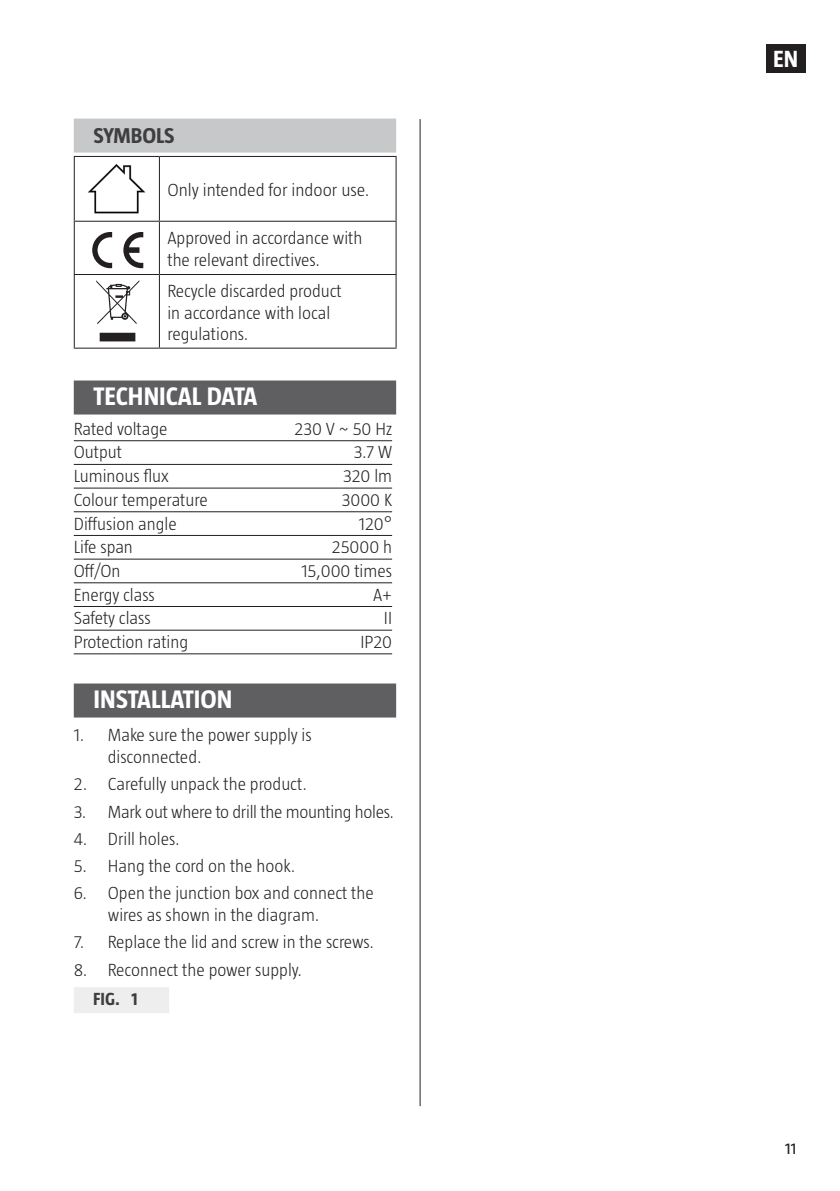
<style>
.page{position:relative;width:840px;height:1191px;background:#fff}
.page>*{position:absolute;margin:0;border:0;box-sizing:border-box;transform-origin:0 0}
.t1{font:700 26px "Taz";color:#fff}
.t2{font:700 24px "Taz";color:#fff}
.t3{font:700 22px "Taz";letter-spacing:-.005em;color:#3e3e3f}
.t4{font:300 18px/21.6px "Taz";color:#231f20}
.t5{font:700 18px "Taz";color:#3e3e3f}
.t6{font:16px "Taz";color:#231f20}
</style>
<div class="page">
<div style="left:765px;top:44px;width:39px;height:29px;background:#231f20"></div>
<hr style="left:419px;top:119px;width:1px;height:987px;background:#231f20">
<div style="left:74px;top:119px;width:322px;height:34px;background:#c7c8ca"></div>
<div style="left:74px;top:380px;width:322px;height:34px;background:#5f5f62"></div>
<hr style="left:74px;top:440px;width:318px;height:1px;background:#231f20">
<hr style="left:74px;top:464px;width:318px;height:1px;background:#231f20">
<hr style="left:74px;top:488px;width:318px;height:1px;background:#231f20">
<hr style="left:74px;top:511px;width:318px;height:1px;background:#231f20">
<hr style="left:74px;top:535px;width:318px;height:1px;background:#231f20">
<hr style="left:74px;top:559px;width:318px;height:1px;background:#231f20">
<hr style="left:74px;top:582px;width:318px;height:1px;background:#231f20">
<hr style="left:74px;top:606px;width:318px;height:1px;background:#231f20">
<hr style="left:74px;top:630px;width:318px;height:1px;background:#231f20">
<hr style="left:74px;top:653px;width:318px;height:1px;background:#231f20">
<div style="left:74px;top:683px;width:322px;height:34px;background:#5f5f62"></div>
<div style="left:74px;top:987px;width:95px;height:26px;background:#eeeeef"></div>
<hr style="left:74px;top:156px;width:85px;height:1px;background:#231f20">
<hr style="left:159px;top:156px;width:237px;height:1px;background:#231f20">
<hr style="left:74px;top:157px;width:1px;height:64px;background:#231f20">
<hr style="left:159px;top:157px;width:1px;height:64px;background:#231f20">
<hr style="left:395px;top:157px;width:1px;height:64px;background:#231f20">
<hr style="left:74px;top:221px;width:85px;height:1px;background:#231f20">
<hr style="left:74px;top:222px;width:1px;height:52px;background:#231f20">
<hr style="left:159px;top:221px;width:237px;height:1px;background:#231f20">
<hr style="left:159px;top:222px;width:1px;height:52px;background:#231f20">
<hr style="left:395px;top:222px;width:1px;height:52px;background:#231f20">
<hr style="left:74px;top:274px;width:85px;height:1px;background:#231f20">
<hr style="left:74px;top:275px;width:1px;height:73px;background:#231f20">
<hr style="left:159px;top:274px;width:237px;height:1px;background:#231f20">
<hr style="left:159px;top:275px;width:1px;height:73px;background:#231f20">
<hr style="left:395px;top:275px;width:1px;height:73px;background:#231f20">
<hr style="left:74px;top:348px;width:85px;height:1px;background:#231f20">
<hr style="left:159px;top:348px;width:237px;height:1px;background:#231f20">
<img style="left:87px;top:163px;width:59px;height:51px">
<svg style="left:92px;top:232px;width:20px;height:36px"></svg>
<svg style="left:123px;top:232px;width:20px;height:36px"></svg>
<svg style="left:96px;top:280px;width:43px;height:61px"></svg>
<p class="t3" style="left:94px;top:123px;width:82px">SYMBOLS</p>
<p class="t4" style="left:167px;top:179px;width:203px">Only intended for indoor use.</p>
<p class="t4" style="left:167px;top:227px;width:196px">Approved in accordance with the relevant directives.</p>
<p class="t4" style="left:167px;top:280px;width:176px">Recycle discarded product in accordance with local regulations.</p>
<h1 class="t1" style="left:94px;top:382px;width:165px">TECHNICAL DATA</h1>
<p class="t4" style="left:74px;top:418px;width:95px">Rated voltage</p>
<p class="t4" style="left:294px;top:418px;width:99px">230 V ~ 50 Hz</p>
<p class="t4" style="left:74px;top:441px;width:50px">Output</p>
<p class="t4" style="left:354px;top:441px;width:40px">3.7 W</p>
<p class="t4" style="left:74px;top:465px;width:96px">Luminous flux</p>
<p class="t4" style="left:343px;top:465px;width:50px">320 lm</p>
<p class="t4" style="left:74px;top:489px;width:135px">Colour temperature</p>
<p class="t4" style="left:341px;top:489px;width:52px">3000 K</p>
<p class="t4" style="left:74px;top:512px;width:104px">Diffusion angle</p>
<p class="t4" style="left:359px;top:512px;width:35px">120°</p>
<p class="t4" style="left:74px;top:536px;width:61px">Life span</p>
<p class="t4" style="left:331px;top:536px;width:62px">25000 h</p>
<p class="t4" style="left:74px;top:560px;width:48px">Off/On</p>
<p class="t4" style="left:301px;top:560px;width:92px">15,000 times</p>
<p class="t4" style="left:74px;top:583px;width:83px">Energy class</p>
<p class="t4" style="left:373px;top:583px;width:21px">A+</p>
<p class="t4" style="left:74px;top:607px;width:78px">Safety class</p>
<p class="t4" style="left:384px;top:607px;width:10px">II</p>
<p class="t4" style="left:74px;top:631px;width:116px">Protection rating</p>
<p class="t4" style="left:360px;top:631px;width:33px">IP20</p>
<h1 class="t1" style="left:94px;top:685px;width:140px">INSTALLATION</h1>
<p class="t4" style="left:108px;top:724px;width:205px;text-indent:-34px">1. Make sure the power supply is disconnected.</p>
<p class="t4" style="left:74px;top:773px;width:234px">2. Carefully unpack the product.</p>
<p class="t4" style="left:74px;top:800px;width:321px">3. Mark out where to drill the mounting holes.</p>
<p class="t4" style="left:74px;top:827px;width:107px">4. Drill holes.</p>
<p class="t4" style="left:74px;top:855px;width:223px">5. Hang the cord on the hook.</p>
<p class="t4" style="left:108px;top:882px;width:267px;text-indent:-34px">6. Open the junction box and connect the wires as shown in the diagram.</p>
<p class="t4" style="left:74px;top:931px;width:302px">7. Replace the lid and screw in the screws.</p>
<p class="t4" style="left:74px;top:958px;width:230px">8. Reconnect the power supply.</p>
<p class="t5" style="left:93px;top:989px;width:46px">FIG. 1</p>
<h2 class="t2" style="left:772px;top:45px;width:26px">EN</h2>
<p class="t6" style="left:784px;top:1139px;width:13px">11</p>
</div>
